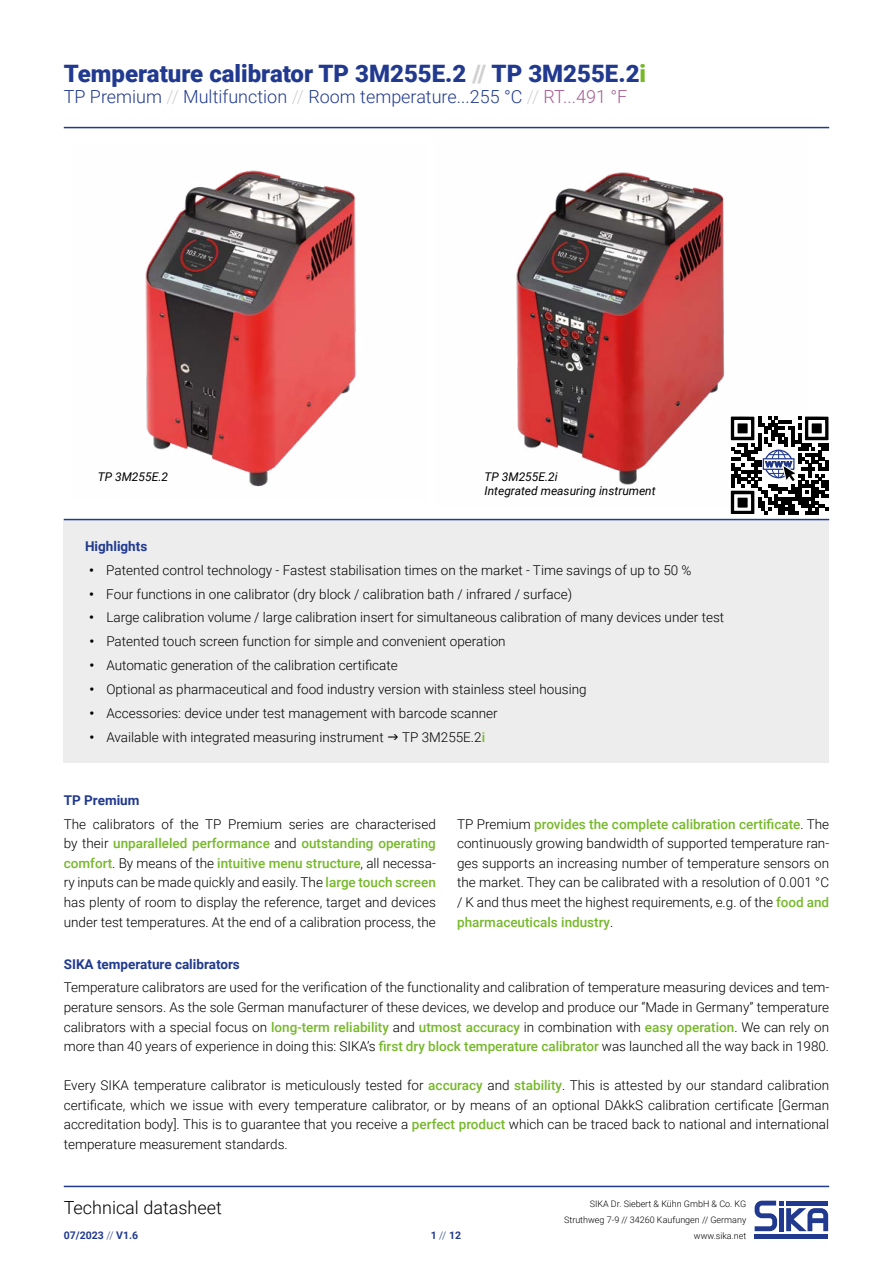
<style>
.page{position:relative;width:893px;height:1263px;background:#fff}
.page>*{position:absolute;margin:0;border:0;box-sizing:border-box;transform-origin:0 0}
.t1{font:900 24px "Roboto";color:#213a8f}
.t2{font:300 18px "Roboto";color:#213a8f}
.t3{font:300 18px "Roboto";color:#000}
.t4{font:300 13.5px/19.5px "Roboto";color:#000;text-align:justify}
.t5{font:700 13.5px "Roboto";color:#213a8f}
.t6{font:italic 12px/14.4px "Roboto";color:#000}
.t7{font:700 10.5px "Roboto";color:#213a8f}
.t8{font:300 9px/15.8px "Roboto";color:#000;text-align:right}
.s1{color:#d0d0d0}
.s2{color:#76b82a}
.s3{color:#a75c94}
.s4{font-weight:700}
.s5{font-weight:500;color:#76b82a}
.s6{font-weight:300}
</style>
<div class="page">
<hr style="left:64px;top:1186px;width:765px;height:1px;background:#213a8f">
<svg style="left:754px;top:1200px;width:75px;height:39px"></svg>
<img style="left:145px;top:170px;width:211px;height:317px">
<img style="left:516px;top:172px;width:292px;height:334px">
<hr style="left:64px;top:127px;width:765px;height:1px;background:#213a8f">
<div style="left:64px;top:519px;width:765px;height:244px;background:#ededed"></div>
<hr style="left:64px;top:519px;width:765px;height:1px;background:#213a8f">
<svg style="left:731px;top:417px;width:98px;height:97px"></svg>
<h1 class="t1" style="left:64px;top:56px;width:584px">Temperature calibrator TP 3M255E.2 <span class="s1">//</span> TP 3M255E.2<span class="s2">i</span></h1>
<h2 class="t2" style="left:64px;top:84px;width:565px">TP Premium <span class="s1">//</span> Multifunction <span class="s1">//</span> Room temperature...255 °C <span class="s1">//</span> <span class="s3">RT...491 °F</span></h2>
<p class="t6" style="left:98px;top:469px;width:72px">TP 3M255E.2</p>
<p class="t6" style="left:485px;top:469px;width:173px">TP 3M255E.2i<br>Integrated measuring instrument</p>
<p class="t5" style="left:85px;top:537px;width:64px">Highlights</p>
<p class="t4" style="left:89px;top:560px;width:604px"><span class="s4">•</span> Patented control technology - Fastest stabilisation times on the market - Time savings of up to 50 %</p>
<p class="t4" style="left:89px;top:583px;width:484px"><span class="s4">•</span> Four functions in one calibrator (dry block / calibration bath / infrared / surface)</p>
<p class="t4" style="left:89px;top:607px;width:636px"><span class="s4">•</span> Large calibration volume / large calibration insert for simultaneous calibration of many devices under test</p>
<p class="t4" style="left:89px;top:631px;width:418px"><span class="s4">•</span> Patented touch screen function for simple and convenient operation</p>
<p class="t4" style="left:89px;top:655px;width:310px"><span class="s4">•</span> Automatic generation of the calibration certificate</p>
<p class="t4" style="left:89px;top:679px;width:499px"><span class="s4">•</span> Optional as pharmaceutical and food industry version with stainless steel housing</p>
<p class="t4" style="left:89px;top:703px;width:410px"><span class="s4">•</span> Accessories: device under test management with barcode scanner</p>
<p class="t4" style="left:89px;top:726px;width:296px"><span class="s4">•</span> Available with integrated measuring instrument</p>
<p class="t4" style="left:402px;top:726px;width:85px">TP 3M255E.2<span class="s5">i</span></p>
<p class="t5" style="left:64px;top:791px;width:77px">TP Premium</p>
<p class="t4" style="left:64px;top:814px;width:374px">The calibrators of the TP Premium series are characterised by their <span class="s5">unparalleled performance</span> and <span class="s5">outstanding operating comfort</span>. By means of the <span class="s5">intuitive menu structure</span>, all necessa&shy;ry inputs can be made quickly and easily. The <span class="s5">large touch screen </span>has plenty of room to display the reference, target and devices under test temperatures. At the end of a calibration process, the</p>
<p class="t4" style="left:457px;top:814px;width:374px">TP Premium <span class="s5">provides the complete calibration certificate</span>. The continuously growing bandwidth of supported temperature ran&shy;ges supports an increasing number of temperature sensors on the market. They can be calibrated with a resolution of 0.001 °C / K and thus meet the highest requirements, e.g. of the <span class="s5">food and pharmaceuticals industry</span>.</p>
<p class="t5" style="left:64px;top:954px;width:178px">SIKA temperature calibrators</p>
<p class="t4" style="left:64px;top:977px;width:767px">Temperature calibrators are used for the verification of the functionality and calibration of temperature measuring devices and tem&shy;perature sensors. As the sole German manufacturer of these devices, we develop and produce our “Made in Germany” temperature calibrators with a special focus on <span class="s5">long-term reliability</span> and <span class="s5">utmost accuracy</span> in combination with <span class="s5">easy operation</span>. We can rely on more than 40 years of experience in doing this: SIKA’s <span class="s5">first dry block temperature calibrator</span> was launched all the way back in 1980.</p>
<p class="t4" style="left:64px;top:1075px;width:767px">Every SIKA temperature calibrator is meticulously tested for <span class="s5">accuracy</span> and <span class="s5">stability</span>. This is attested by our standard calibration certificate, which we issue with every temperature calibrator, or by means of an optional DAkkS calibration certificate [German accreditation body]. This is to guarantee that you receive a <span class="s5">perfect product</span> which can be traced back to national and international temperature measurement standards.</p>
<h2 class="t3" style="left:64px;top:1195px;width:160px">Technical datasheet</h2>
<p class="t7" style="left:64px;top:1228px;width:76px">07/2023 <span class="s6">//</span> V1.6</p>
<p class="t7" style="left:431px;top:1228px;width:32px">1 <span class="s6">//</span> 12</p>
<p class="t8" style="left:564px;top:1196px;width:184px">SIKA Dr. Siebert &amp; Kühn GmbH &amp; Co. KG<br>Struthweg 7-9 // 34260 Kaufungen // Germany www.sika.net</p>
</div>
